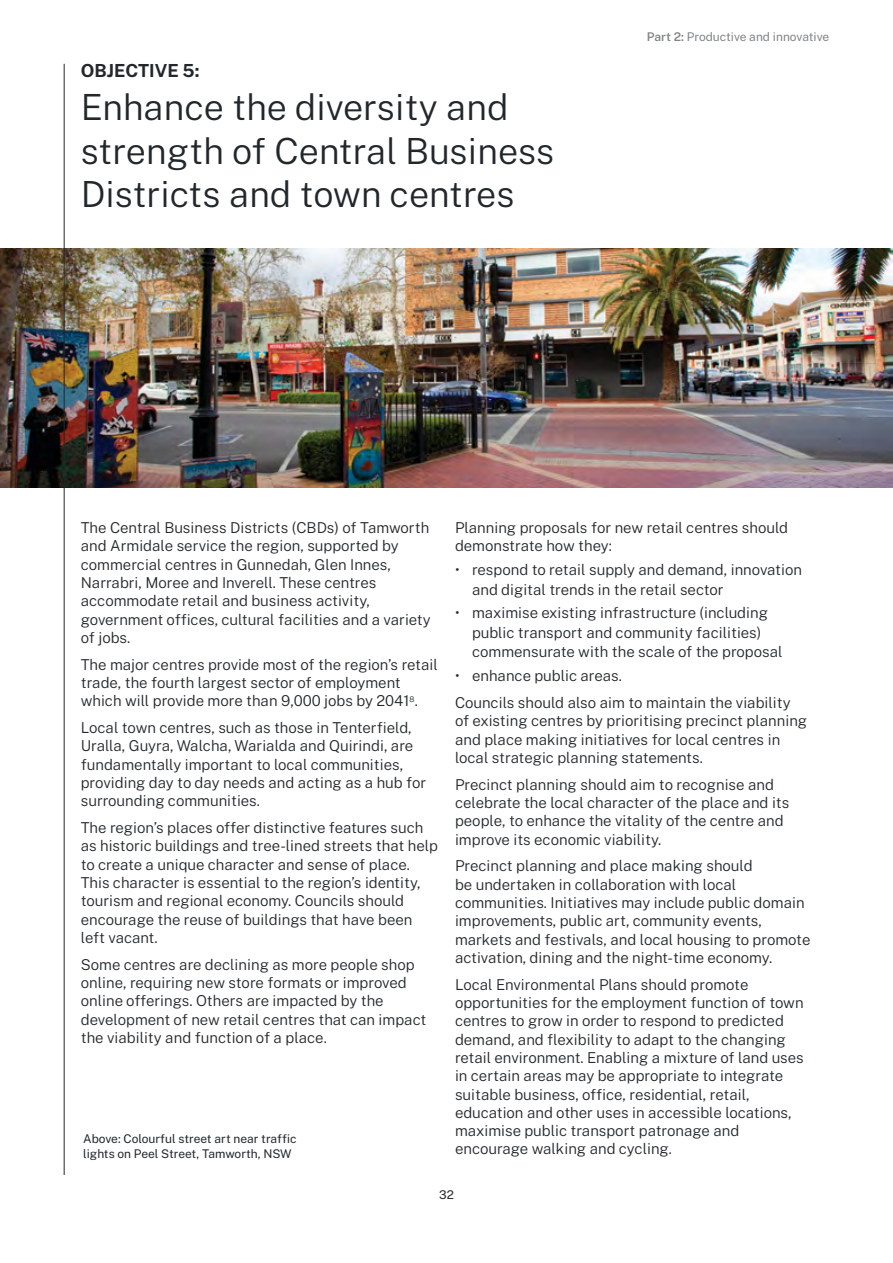
<style>
.page{position:relative;width:893px;height:1263px;background:#fff}
.page>*{position:absolute;margin:0;border:0;box-sizing:border-box;transform-origin:0 0}
.Header_1_-_Objective{font:300 36px/43.5px "Public Sans";color:#22272b}
.Header_1_-_Objective-2{font:700 18px "Public Sans";color:#22272b}
.Body{font:300 15px/18.3px "Public Sans";color:#22272b}
.t1{font:12px/15px "Public Sans";color:#22272b}
.t2{font:12px "Public Sans";color:#808587}
.s1{font-weight:600}
</style>
<div class="page">
<img style="left:0;top:249px;width:893px;height:238px">
<hr style="left:64px;top:64px;width:1px;height:1111px;background:#22272b">
<h1 class="Header_1_-_Objective-2" style="left:81px;top:57px;width:120px">OBJECTIVE 5:</h1>
<h1 class="Header_1_-_Objective" style="left:81px;top:83px;width:475px">Enhance the diversity and strength of Central Business<br>Districts and town centres</h1>
<p class="t2" style="left:647px;top:28px;width:184px"><span class="s1">Part 2:</span> Productive and innovative</p>
<p class="Body" style="left:81px;top:517px;width:352px">The Central Business Districts (CBDs) of Tamworth and Armidale service the region, supported by commercial centres in Gunnedah, Glen Innes, Narrabri, Moree and Inverell. These centres accommodate retail and business activity, government offices, cultural facilities and a variety of jobs.</p>
<p class="Body" style="left:81px;top:654px;width:359px">The major centres provide most of the region’s retail trade, the fourth largest sector of employment which will provide more than 9,000 jobs by 2041<sup>8</sup>.</p>
<p class="Body" style="left:81px;top:717px;width:347px">Local town centres, such as those in Tenterfield, Uralla, Guyra, Walcha, Warialda and Quirindi, are fundamentally important to local communities, providing day to day needs and acting as a hub for surrounding communities.</p>
<p class="Body" style="left:81px;top:817px;width:359px">The region’s places offer distinctive features such as historic buildings and tree-lined streets that help to create a unique character and sense of place.<br>This character is essential to the region’s identity, tourism and regional economy. Councils should encourage the reuse of buildings that have been left vacant.</p>
<p class="Body" style="left:81px;top:954px;width:347px">Some centres are declining as more people shop online, requiring new store formats or improved online offerings. Others are impacted by the development of new retail centres that can impact the viability and function of a place.</p>
<p class="t1" style="left:83px;top:1131px;width:215px">Above: Colourful street art near traffic lights on Peel Street, Tamworth, NSW</p>
<p class="Body" style="left:455px;top:517px;width:335px">Planning proposals for new retail centres should demonstrate how they:</p>
<p class="Body" style="left:472px;top:559px;width:331px;line-height:19.5px;text-indent:-17px">• respond to retail supply and demand, innovation and digital trends in the retail sector</p>
<p class="Body" style="left:472px;top:602px;width:312px;line-height:19.5px;text-indent:-17px">• maximise existing infrastructure (including public transport and community facilities) commensurate with the scale of the proposal</p>
<p class="Body" style="left:455px;top:666px;width:168px">• enhance public areas.</p>
<p class="Body" style="left:455px;top:692px;width:354px">Councils should also aim to maintain the viability of existing centres by prioritising precinct planning and place making initiatives for local centres in local strategic planning statements.</p>
<p class="Body" style="left:455px;top:774px;width:336px">Precinct planning should aim to recognise and celebrate the local character of the place and its people, to enhance the vitality of the centre and improve its economic viability.</p>
<p class="Body" style="left:455px;top:856px;width:357px">Precinct planning and place making should<br>be undertaken in collaboration with local communities. Initiatives may include public domain improvements, public art, community events, markets and festivals, and local housing to promote activation, dining and the night-time economy.</p>
<p class="Body" style="left:455px;top:974px;width:350px">Local Environmental Plans should promote opportunities for the employment function of town centres to grow in order to respond to predicted demand, and flexibility to adapt to the changing retail environment. Enabling a mixture of land uses in certain areas may be appropriate to integrate suitable business, office, residential, retail, education and other uses in accessible locations, maximise public transport patronage and encourage walking and cycling.</p>
<p class="t1" style="left:439px;top:1186px;width:16px">32</p>
</div>
